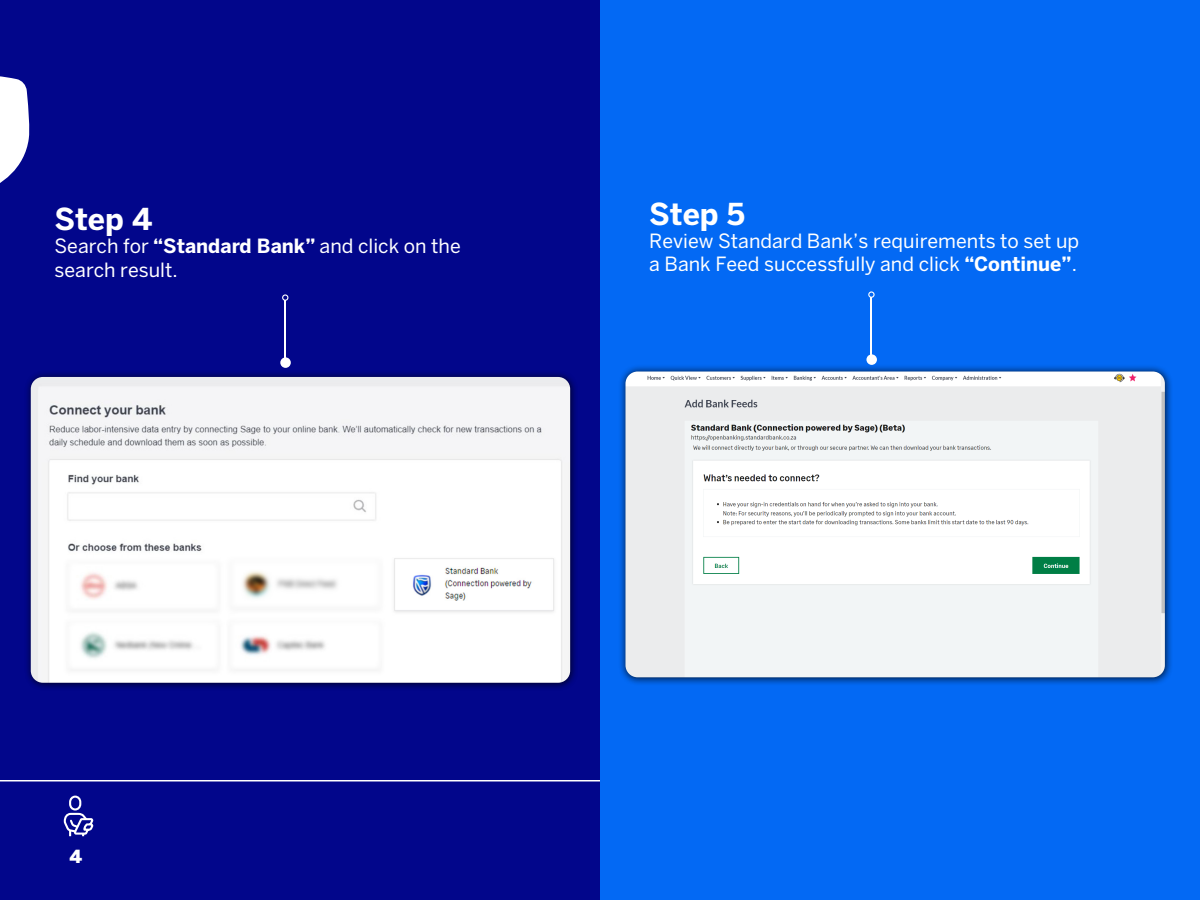
<style>
.page{position:relative;width:1200px;height:900px;background:#fff}
.page>*{position:absolute;margin:0;border:0;box-sizing:border-box;transform-origin:0 0}
.t1{font:700 30px "Benton Sans";color:#fff}
.t2{font:19.5px/23.4px "Benton Sans";color:#fff}
.t3{font:900 18px "Benton Sans";color:#fff}
.s1{font-weight:700}
</style>
<div class="page">
<div style="left:0;top:0;width:851px;height:900px;background:#02068b"></div>
<div style="left:600px;top:0;width:600px;height:900px;background:#0369f4"></div>
<svg style="left:0;top:76px;width:30px;height:107px"></svg>
<hr style="left:0;top:780px;width:600px;height:2px;background:#fff">
<div style="left:69px;top:796px;width:12px;height:15px;border:2px solid #fff;border-radius:5px"></div>
<svg style="left:63px;top:812px;width:31px;height:25px"></svg>
<div style="left:24px;top:370px;width:554px;height:321px;background:#000;opacity:.75"></div>
<img style="left:31px;top:377px;width:539px;height:306px">
<div style="left:619px;top:365px;width:554px;height:321px;background:#000;opacity:.75"></div>
<img style="left:626px;top:372px;width:539px;height:305px">
<div style="left:280px;top:357px;width:11px;height:11px;background:#fff;border-radius:50%"></div>
<div style="left:282px;top:294px;width:6px;height:7px;border:1px solid #fff;border-radius:50%"></div>
<hr style="left:284px;top:300px;width:2px;height:59px;background:#fff">
<div style="left:866px;top:354px;width:11px;height:11px;background:#fff;border-radius:50%"></div>
<div style="left:868px;top:291px;width:7px;height:7px;border:1px solid #fff;border-radius:50%"></div>
<hr style="left:870px;top:297px;width:2px;height:59px;background:#fff">
<p class="t1" style="left:54px;top:200px;width:99px">Step 4</p>
<p class="t2" style="left:54px;top:234px;width:408px">Search for <span class="s1">“Standard Bank”</span> and click on the search result.</p>
<p class="t1" style="left:649px;top:195px;width:97px">Step 5</p>
<p class="t2" style="left:649px;top:229px;width:432px">Review Standard Bank’s requirements to set up a Bank Feed successfully and click <span class="s1">“Continue”</span>.</p>
<p class="t3" style="left:70px;top:845px;width:14px">4</p>
</div>
